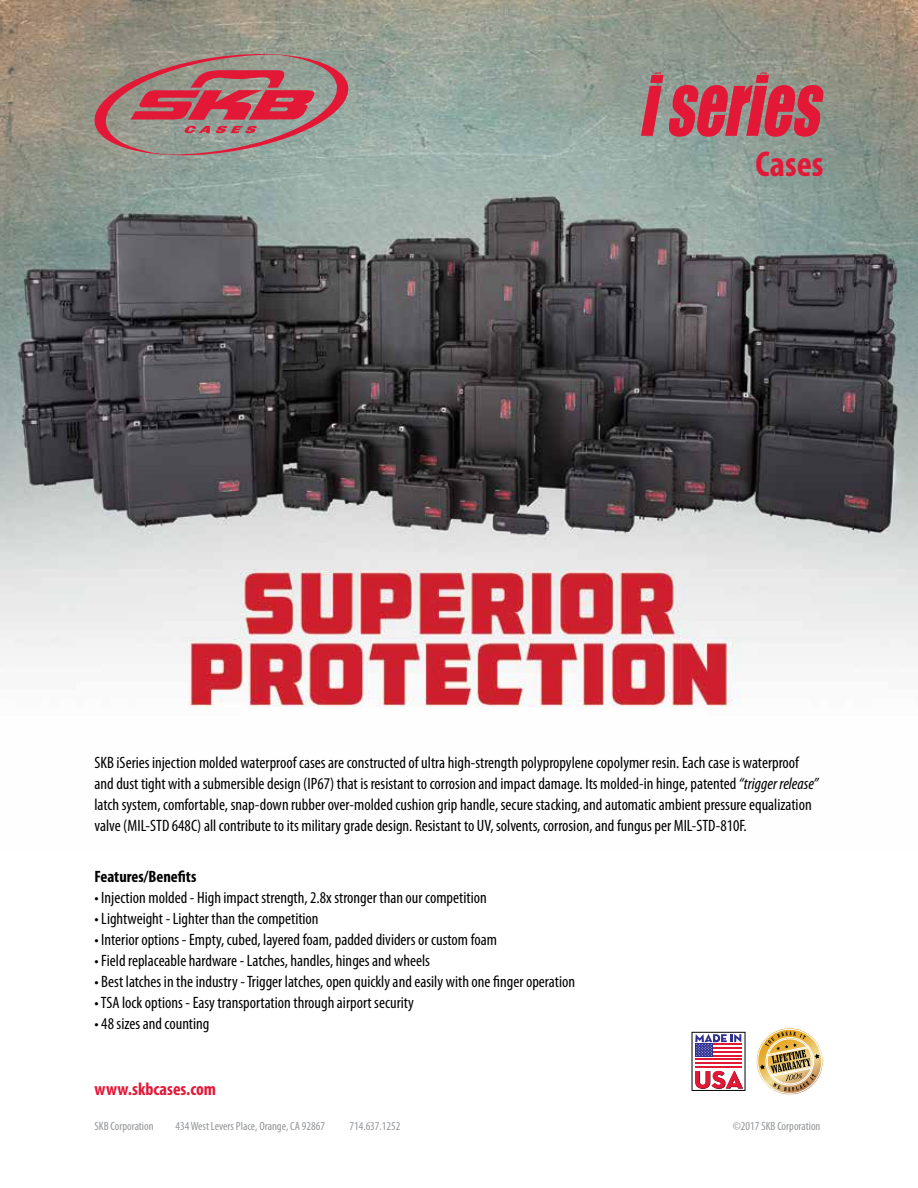
<style>
.page{position:relative;width:918px;height:1188px;background:#fff}
.page>*{position:absolute;margin:0;border:0;box-sizing:border-box;transform-origin:0 0}
.t1{font:700 condensed 36px "Myriad Pro";color:#e31837}
.t2{font:700 condensed 18px "Myriad Pro";color:#e31837}
.t3{font:condensed 16.5px/21px "Myriad Pro";color:#000}
.t4{font:700 condensed 16.5px "Myriad Pro";color:#000}
.t5{font:condensed 12px "Myriad Pro";color:#939598}
.s1{font-style:italic}
</style>
<div class="page">
<img style="left:0;top:0;width:918px;height:708px">
<svg style="left:641px;top:73px;width:183px;height:64px;background:#bb5661"></svg>
<svg style="left:95px;top:54px;width:253px;height:101px;background:#ab7778"></svg>
<svg style="left:692px;top:1032px;width:54px;height:59px"></svg>
<svg style="left:756px;top:1028px;width:67px;height:67px"></svg>
<h1 class="t1" style="left:756px;top:141px;width:69px">Cases</h1>
<p class="t3" style="left:94px;top:752px;width:725px">SKB iSeries injection molded waterproof cases are constructed of ultra high-strength polypropylene copolymer resin. Each case is waterproof and dust tight with a submersible design (IP67) that is resistant to corrosion and impact damage. Its molded-in hinge, patented <span class="s1">“trigger release” </span>latch system, comfortable, snap-down rubber over-molded cushion grip handle, secure stacking, and automatic ambient pressure equalization valve (MIL-STD 648C) all contribute to its military grade design. Resistant to UV, solvents, corrosion, and fungus per MIL-STD-810F.</p>
<p class="t4" style="left:94px;top:867px;width:103px">Features/Benefits</p>
<p class="t3" style="left:94px;top:887px;width:394px">• Injection molded - High impact strength, 2.8x stronger than our competition</p>
<p class="t3" style="left:94px;top:908px;width:226px">• Lightweight - Lighter than the competition</p>
<p class="t3" style="left:94px;top:929px;width:404px">• Interior options - Empty, cubed, layered foam, padded dividers or custom foam</p>
<p class="t3" style="left:94px;top:950px;width:337px">• Field replaceable hardware - Latches, handles, hinges and wheels</p>
<p class="t3" style="left:94px;top:971px;width:482px">• Best latches in the industry - Trigger latches, open quickly and easily with one finger operation</p>
<p class="t3" style="left:94px;top:992px;width:321px">• TSA lock options - Easy transportation through airport security</p>
<p class="t3" style="left:94px;top:1013px;width:116px">• 48 sizes and counting</p>
<p class="t2" style="left:94px;top:1078px;width:123px">www.skbcases.com</p>
<p class="t5" style="left:94px;top:1119px;width:61px">SKB Corporation</p>
<p class="t5" style="left:176px;top:1119px;width:151px">434 West Levers Place, Orange, CA 92867</p>
<p class="t5" style="left:350px;top:1119px;width:52px">714.637.1252</p>
<p class="t5" style="left:733px;top:1119px;width:89px">©2017 SKB Corporation</p>
</div>
